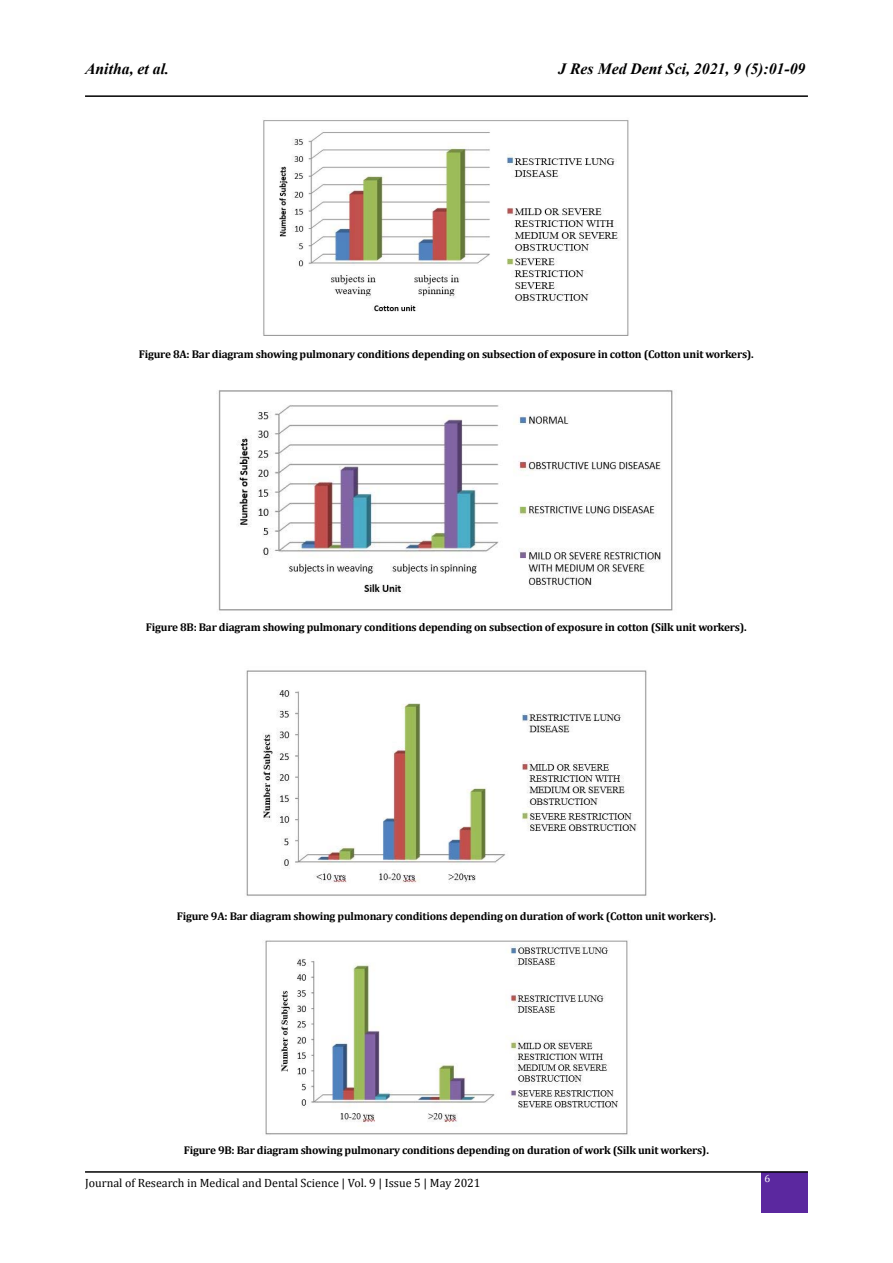
<style>
.page{position:relative;width:893px;height:1263px;background:#fff}
.page>*{position:absolute;margin:0;border:0;box-sizing:border-box;transform-origin:0 0}
.t1{font:italic 700 15.75px "Times New Roman";color:#000}
.t2{font:12px "Cambria";color:#000}
.t3{font:700 11.25px "Cambria";letter-spacing:-.02em;color:#000}
.t4{font:10.5px "Cambria";color:#fff}
</style>
<div class="page">
<hr style="left:85px;top:95px;width:723px;height:2px;background:#000">
<div style="left:762px;top:1172px;width:46px;height:41px;background:#5b289f"></div>
<hr style="left:85px;top:1171px;width:723px;height:2px;background:#000">
<img style="left:263px;top:120px;width:366px;height:216px">
<img style="left:218px;top:390px;width:455px;height:221px">
<img style="left:246px;top:670px;width:401px;height:226px">
<img style="left:265px;top:940px;width:363px;height:195px">
<h1 class="t1" style="left:85px;top:58px;width:86px">Anitha, et al.</h1>
<h1 class="t1" style="left:558px;top:58px;width:249px">J Res Med Dent Sci, 2021, 9 (5):01-09</h1>
<p class="t3" style="left:139px;top:346px;width:616px">Figure 8A: Bar diagram showing pulmonary conditions depending on subsection of exposure in cotton (Cotton unit workers).</p>
<p class="t3" style="left:146px;top:619px;width:602px">Figure 8B: Bar diagram showing pulmonary conditions depending on subsection of exposure in cotton (Silk unit workers).</p>
<p class="t3" style="left:177px;top:909px;width:541px">Figure 9A: Bar diagram showing pulmonary conditions depending on duration of work (Cotton unit workers).</p>
<p class="t3" style="left:184px;top:1142px;width:527px">Figure 9B: Bar diagram showing pulmonary conditions depending on duration of work (Silk unit workers).</p>
<p class="t2" style="left:85px;top:1176px;width:397px">Journal of Research in Medical and Dental Science | Vol. 9 | Issue 5 | May 2021</p>
<p class="t4" style="left:764px;top:1172px;width:7px">6</p>
</div>
